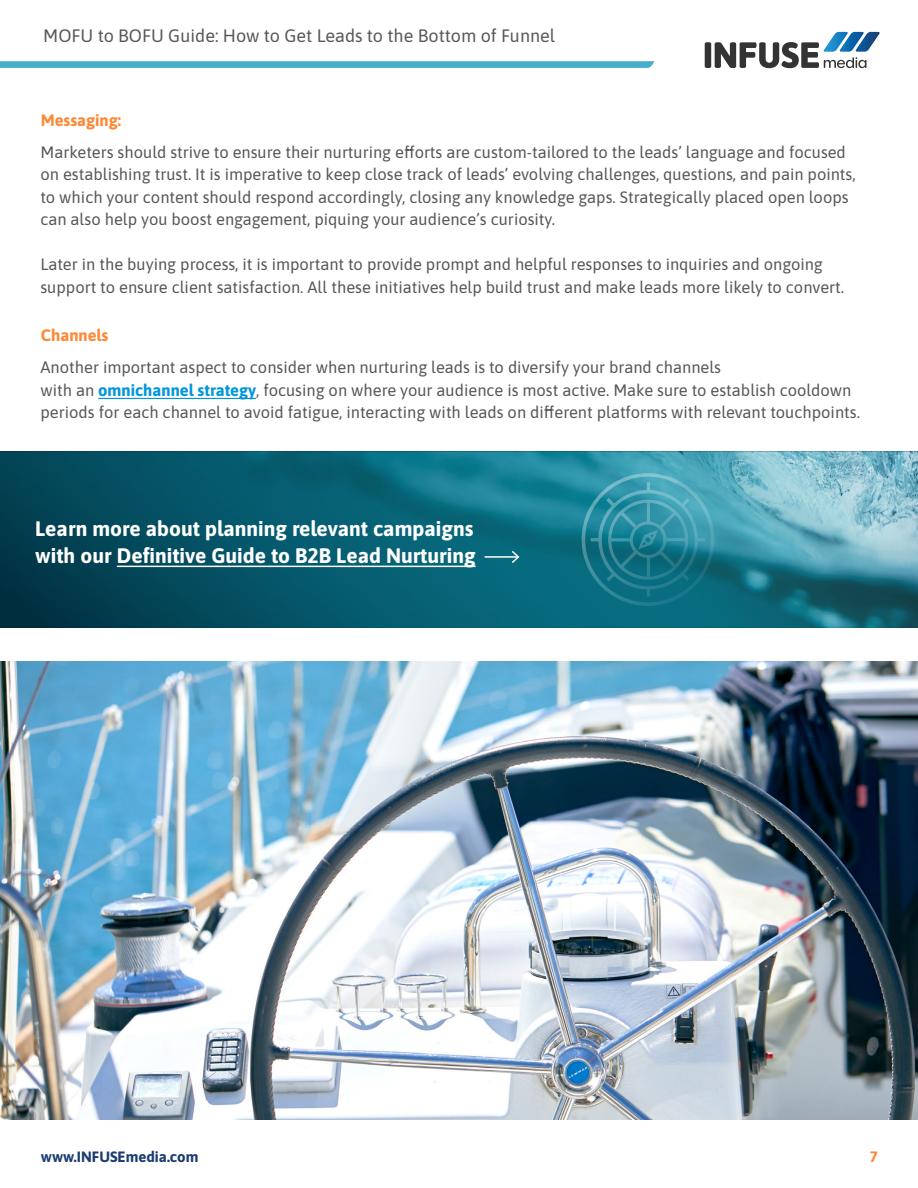
<style>
.page{position:relative;width:918px;height:1188px;background:#fff}
.page>*{position:absolute;margin:0;border:0;box-sizing:border-box;transform-origin:0 0}
.t1{font:700 21px/27px "Asap";color:#fff}
.t2{font:18px "Asap";color:#585856}
.t3{font:16.5px/22.5px "Asap";color:#575756}
.t4{font:700 16.5px "Asap";color:#fe8836}
.t5{font:700 15px "Asap";color:#1c3d70}
.t6{font:700 15px "Asap";color:#fe8636}
.s1{font-weight:700;color:#0096de}
</style>
<div class="page">
<svg style="left:0;top:61px;width:655px;height:7px;background:#4fb0ce"></svg>
<img style="left:0;top:451px;width:918px;height:177px">
<hr style="left:98px;top:398px;width:158px;height:1px;background:#0096de">
<hr style="left:117px;top:566px;width:359px;height:1px;background:#fff">
<hr style="left:485px;top:556px;width:33px;height:2px;background:#fff">
<svg style="left:510px;top:549px;width:11px;height:16px"></svg>
<img style="left:580px;top:473px;width:134px;height:133px">
<img style="left:0;top:662px;width:918px;height:458px">
<svg style="left:705px;top:32px;width:175px;height:36px"></svg>
<p class="t2" style="left:43px;top:23px;width:513px">MOFU to BOFU Guide: How to Get Leads to the Bottom of Funnel</p>
<p class="t4" style="left:41px;top:109px;width:82px">Messaging:</p>
<p class="t3" style="left:41px;top:140px;width:817px">Marketers should strive to ensure their nurturing efforts are custom-tailored to the leads’ language and focused on establishing trust. It is imperative to keep close track of leads’ evolving challenges, questions, and pain points, to which your content should respond accordingly, closing any knowledge gaps. Strategically placed open loops can also help you boost engagement, piquing your audience’s curiosity.</p>
<p class="t3" style="left:41px;top:252px;width:805px">Later in the buying process, it is important to provide prompt and helpful responses to inquiries and ongoing support to ensure client satisfaction. All these initiatives help build trust and make leads more likely to convert.</p>
<p class="t4" style="left:41px;top:324px;width:69px">Channels</p>
<p class="t3" style="left:40px;top:355px;width:821px">Another important aspect to consider when nurturing leads is to diversify your brand channels<br>with an <span class="s1">omnichannel strategy</span>, focusing on where your audience is most active. Make sure to establish cooldown periods for each channel to avoid fatigue, interacting with leads on different platforms with relevant touchpoints.</p>
<p class="t1" style="left:35px;top:514px;width:442px">Learn more about planning relevant campaigns with our Definitive Guide to B2B Lead Nurturing</p>
<p class="t5" style="left:41px;top:1146px;width:159px">www.INFUSEmedia.com</p>
<p class="t6" style="left:870px;top:1146px;width:10px">7</p>
</div>
